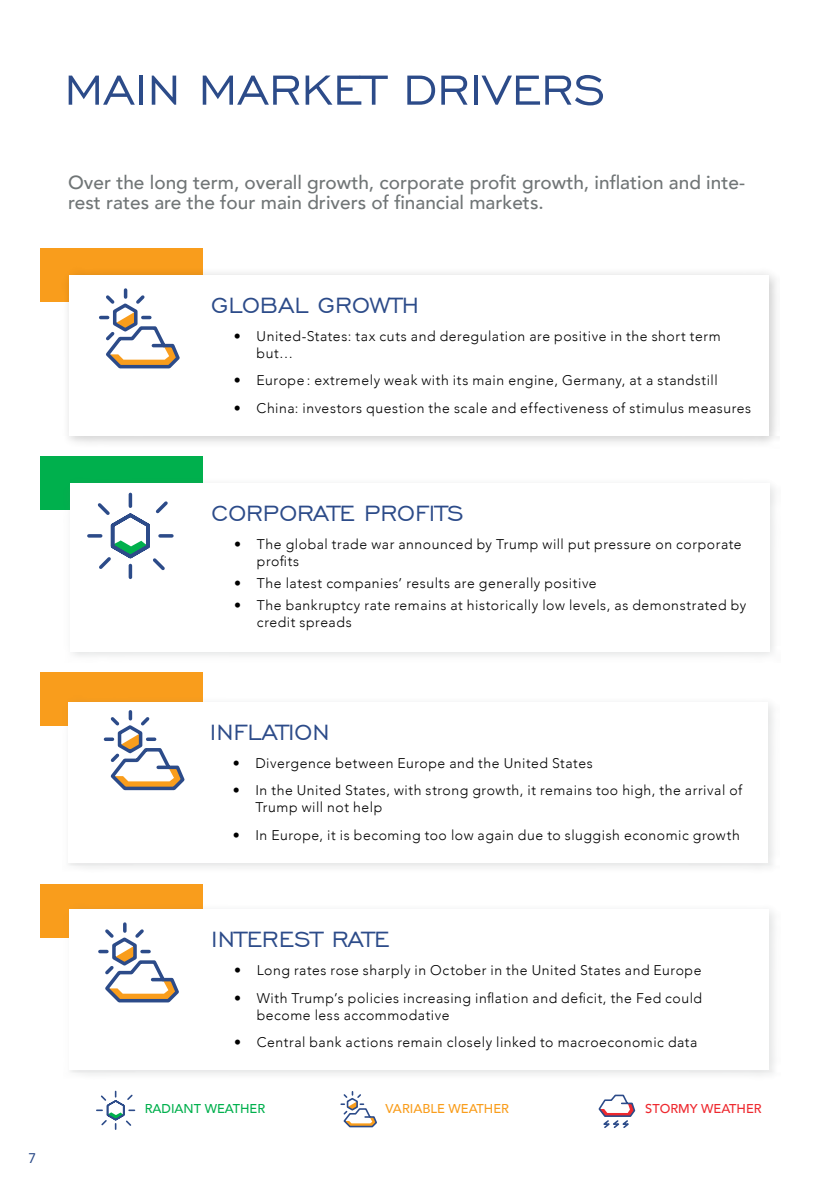
<style>
.page{position:relative;width:840px;height:1191px;background:#fff}
.page>*{position:absolute;margin:0;border:0;box-sizing:border-box;transform-origin:0 0}
.t1{font:54px "Engravers Gothic BT";color:#2c4b89}
.t2{font:28px "Engravers Gothic BT";color:#2c4b89}
.t3{font:500 19px/20px "Avenir";color:#707576}
.t4{font:300 14px/17px "Avenir";letter-spacing:.04em;color:#000}
.t5{font:14px "Avenir";color:#2c4b89}
.t6{font:500 12.8px "Avenir";color:#f99d1c}
.t7{font:500 12.8px "Avenir";color:#00b04d}
.t8{font:500 12.8px "Avenir";color:#ee292f}
</style>
<div class="page">
<div style="left:40px;top:248px;width:162px;height:53px;background:#f99d1c"></div>
<div style="left:61px;top:267px;width:721px;height:182px;background:#000;opacity:.2"></div>
<div style="left:69px;top:275px;width:699px;height:160px;background:#fff"></div>
<div style="left:40px;top:456px;width:162px;height:54px;background:#00b04d"></div>
<div style="left:64px;top:477px;width:716px;height:185px;background:#707576;opacity:.2"></div>
<div style="left:70px;top:483px;width:699px;height:168px;background:#fff"></div>
<svg style="left:87px;top:492px;width:87px;height:87px"></svg>
<svg style="left:96px;top:1090px;width:40px;height:40px"></svg>
<svg style="left:340px;top:1091px;width:37px;height:37px"></svg>
<svg style="left:598px;top:1094px;width:37px;height:34px"></svg>
<svg style="left:99px;top:288px;width:81px;height:81px"></svg>
<div style="left:40px;top:671px;width:162px;height:54px;background:#f99d1c"></div>
<div style="left:62px;top:695px;width:717px;height:179px;background:#707576;opacity:.2"></div>
<div style="left:68px;top:701px;width:699px;height:161px;background:#fff"></div>
<svg style="left:103px;top:710px;width:82px;height:81px"></svg>
<div style="left:40px;top:883px;width:162px;height:54px;background:#f99d1c"></div>
<div style="left:63px;top:903px;width:717px;height:178px;background:#707576;opacity:.2"></div>
<div style="left:69px;top:909px;width:700px;height:160px;background:#fff"></div>
<svg style="left:98px;top:922px;width:81px;height:81px"></svg>
<h1 class="t1" style="left:64px;top:60px;width:542px">MAIN MARKET DRIVERS</h1>
<h3 class="t3" style="left:68px;top:171px;width:678px">Over the long term, overall growth, corporate profit growth, inflation and inte&shy;rest rates are the four main drivers of financial markets.</h3>
<h2 class="t2" style="left:211px;top:290px;width:209px">GLOBAL GROWTH</h2>
<p class="t4" style="left:256px;top:327px;width:465px;text-indent:-23px">• United-States: tax cuts and deregulation are positive in the short term but…</p>
<p class="t4" style="left:234px;top:372px;width:485px">• Europe : extremely weak with its main engine, Germany, at a standstill</p>
<p class="t4" style="left:234px;top:400px;width:518px">• China: investors question the scale and effectiveness of stimulus measures</p>
<h2 class="t2" style="left:211px;top:498px;width:254px">CORPORATE PROFITS</h2>
<p class="t4" style="left:257px;top:535px;width:486px;text-indent:-23px">• The global trade war announced by Trump will put pressure on corporate profits</p>
<p class="t4" style="left:234px;top:574px;width:364px">• The latest companies’ results are generally positive</p>
<p class="t4" style="left:257px;top:597px;width:490px;text-indent:-23px">• The bankruptcy rate remains at historically low levels, as demonstrated by credit spreads</p>
<p class="t5" style="left:28px;top:1146px;width:9px">7</p>
<h2 class="t2" style="left:210px;top:717px;width:121px">INFLATION</h2>
<p class="t4" style="left:232px;top:754px;width:361px">• Divergence between Europe and the United States</p>
<p class="t4" style="left:255px;top:782px;width:488px;text-indent:-23px">• In the United States, with strong growth, it remains too high, the arrival of<br>Trump will not help</p>
<p class="t4" style="left:232px;top:827px;width:508px">• In Europe, it is becoming too low again due to sluggish economic growth</p>
<h2 class="t2" style="left:211px;top:924px;width:179px">INTEREST RATE</h2>
<p class="t4" style="left:234px;top:961px;width:469px">• Long rates rose sharply in October in the United States and Europe</p>
<p class="t4" style="left:256px;top:989px;width:446px;text-indent:-23px">• With Trump’s policies increasing inflation and deficit, the Fed could become less accommodative</p>
<p class="t4" style="left:234px;top:1033px;width:465px">• Central bank actions remain closely linked to macroeconomic data</p>
<p class="t7" style="left:145px;top:1097px;width:122px">RADIANT WEATHER</p>
<p class="t6" style="left:385px;top:1097px;width:125px">VARIABLE WEATHER</p>
<p class="t8" style="left:645px;top:1097px;width:118px">STORMY WEATHER</p>
</div>
